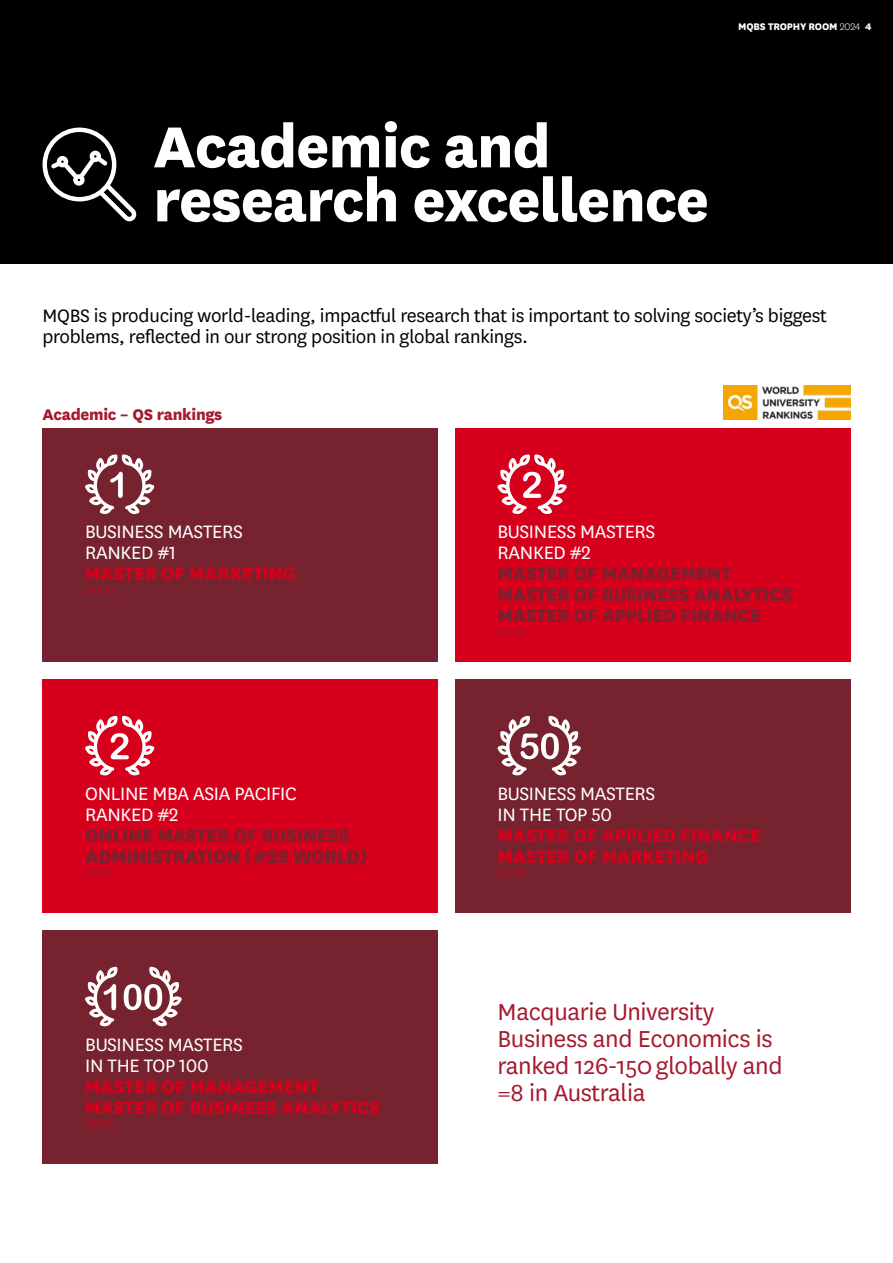
<style>
.page{position:relative;width:893px;height:1263px;background:#fff}
.page>*{position:absolute;margin:0;border:0;box-sizing:border-box;transform-origin:0 0}
.t1{font:800 67.5px/54px "National";letter-spacing:-.015em;color:#fff}
.t2{font:27px/27px "National";letter-spacing:-.015em;color:#a6192e}
.t3{font:21px/21px "National";letter-spacing:-.015em;color:#000}
.t4{font:21px/21px "National";letter-spacing:-.015em;color:#fff}
.t5{font:800 21px/21px "National";letter-spacing:-.015em;color:#76232f}
.t6{font:800 21px/21px "National";letter-spacing:-.015em;color:#d6001c}
.t7{font:800 18px "National";letter-spacing:-.015em;color:#a6192e}
.t8{font:800 11.25px "National";letter-spacing:-.015em;color:#fff}
.t9{font:italic 300 11.25px "National";letter-spacing:-.025em;color:#d6001c}
.t10{font:italic 300 11.25px "National";letter-spacing:-.02em;color:#76232f}
.s1{font-weight:300}
</style>
<div class="page">
<div style="left:0;top:0;width:893px;height:264px;background:#000"></div>
<div style="left:43px;top:930px;width:395px;height:234px;background:#76232f"></div>
<div style="left:455px;top:679px;width:395px;height:234px;background:#76232f"></div>
<div style="left:43px;top:679px;width:395px;height:234px;background:#d6001c"></div>
<div style="left:43px;top:428px;width:395px;height:234px;background:#76232f"></div>
<div style="left:455px;top:428px;width:395px;height:234px;background:#d6001c"></div>
<img style="left:723px;top:386px;width:127px;height:34px">
<svg style="left:43px;top:128px;width:94px;height:93px"></svg>
<svg style="left:497px;top:454px;width:70px;height:60px"></svg>
<svg style="left:85px;top:716px;width:69px;height:59px"></svg>
<svg style="left:85px;top:454px;width:69px;height:60px"></svg>
<svg style="left:85px;top:967px;width:97px;height:59px"></svg>
<svg style="left:497px;top:716px;width:84px;height:59px"></svg>
<p class="t8" style="left:738px;top:18px;width:135px">MQBS TROPHY ROOM <span class="s1">2024</span> 4</p>
<h1 class="t1" style="left:153px;top:114px;width:557px">Academic and research excellence</h1>
<p class="t3" style="left:43px;top:304px;width:786px">MQBS is producing world-leading, impactful research that is important to solving society’s biggest problems, reflected in our strong position in global rankings.</p>
<p class="t7" style="left:43px;top:401px;width:181px">Academic – QS rankings</p>
<p class="t4" style="left:85px;top:520px;width:159px">BUSINESS MASTERS<br>RANKED #1</p>
<p class="t6" style="left:85px;top:562px;width:212px">MASTER OF MARKETING</p>
<p class="t9" style="left:85px;top:583px;width:30px">(2024)</p>
<p class="t4" style="left:85px;top:782px;width:213px">ONLINE MBA ASIA PACIFIC<br>RANKED #2</p>
<p class="t5" style="left:85px;top:823px;width:283px">ONLINE MASTER OF BUSINESS<br>ADMINISTRATION (#29 WORLD)</p>
<p class="t10" style="left:85px;top:866px;width:29px">(2023)</p>
<p class="t4" style="left:85px;top:1033px;width:159px">BUSINESS MASTERS<br>IN THE TOP 100</p>
<p class="t6" style="left:85px;top:1074px;width:296px">MASTER OF MANAGEMENT<br>MASTER OF BUSINESS ANALYTICS</p>
<p class="t9" style="left:85px;top:1117px;width:30px">(2024)</p>
<p class="t4" style="left:497px;top:520px;width:159px">BUSINESS MASTERS<br>RANKED #2</p>
<p class="t5" style="left:497px;top:562px;width:296px">MASTER OF MANAGEMENT<br>MASTER OF BUSINESS ANALYTICS<br>MASTER OF APPLIED FINANCE</p>
<p class="t10" style="left:497px;top:625px;width:30px">(2024)</p>
<p class="t4" style="left:497px;top:782px;width:159px">BUSINESS MASTERS<br>IN THE TOP 50</p>
<p class="t6" style="left:497px;top:823px;width:265px">MASTER OF APPLIED FINANCE<br>MASTER OF MARKETING</p>
<p class="t9" style="left:497px;top:866px;width:30px">(2024)</p>
<p class="t2" style="left:497px;top:996px;width:286px">Macquarie University<br>Business and Economics is ranked 126-150 globally and =8 in Australia</p>
</div>
